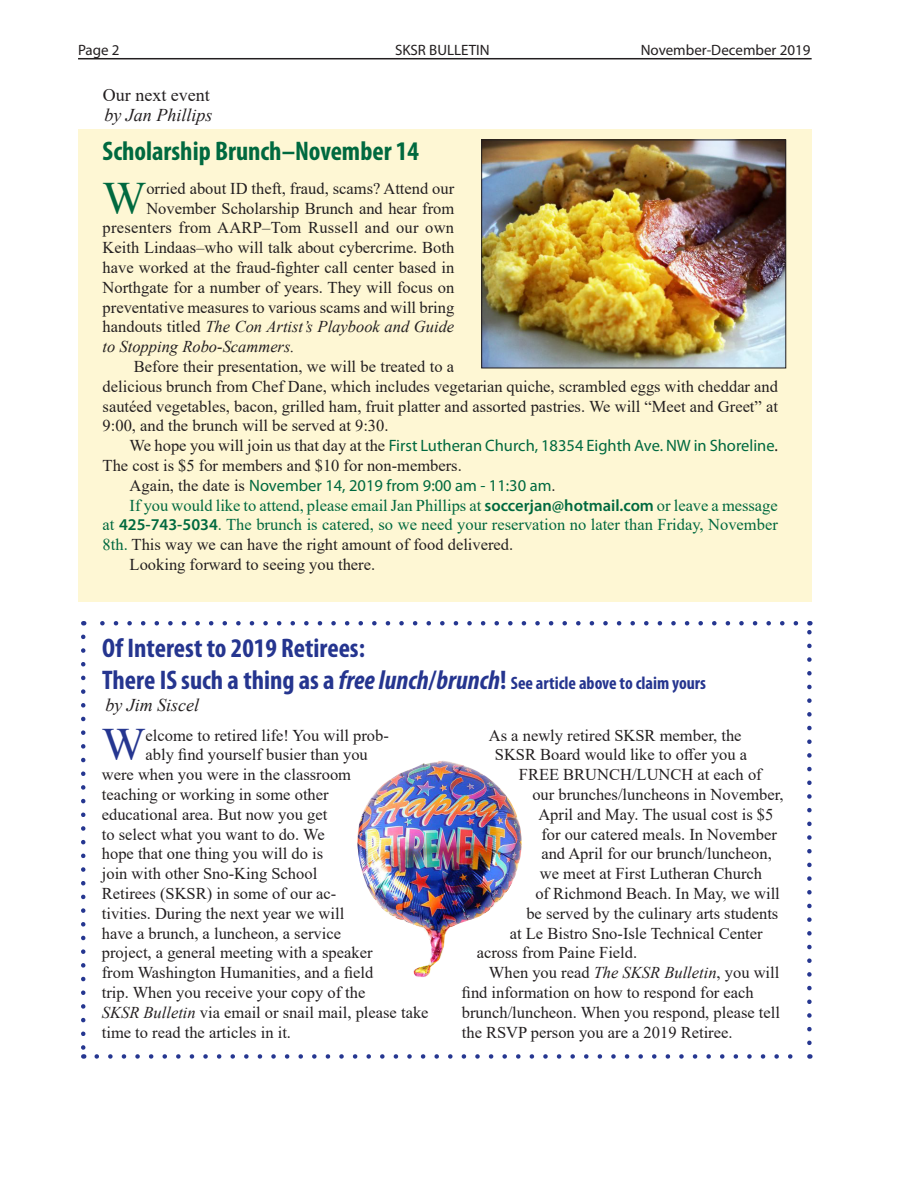
<style>
.page{position:relative;width:918px;height:1188px;background:#fff}
.page>*{position:absolute;margin:0;border:0;box-sizing:border-box;transform-origin:0 0}
.Body_text{font:46.35px "Times New Roman";color:#00693f}
.Body_text-2{font:46.35px "Times New Roman";color:#253690}
.Headline{font:700 condensed 27px "Myriad Pro";color:#00693f}
.Headline-2{font:700 condensed 27px "Myriad Pro";color:#25358f}
.Headline-3{font:700 condensed 18px "Myriad Pro";color:#25358f}
.Byline{font:italic 18px "Times New Roman";color:#231f20}
.t1{font:18px "Times New Roman";color:#231f20}
.Body_text-3{font:16.5px/19.8px "Times New Roman";color:#231f20}
.Body_text-4{font:16.5px/19.8px "Times New Roman";color:#00693f;text-align:justify}
.Body_text-5{font:italic 16.5px "Times New Roman";color:#231f20}
.Body_text-6{font:16.5px "Myriad Pro";color:#00693f}
.t2{font:15px "Myriad Pro";color:#231f20}
.s1{font-style:normal}
.s2{font-family:"Myriad Pro";color:#00693f}
.s3{font-family:"Myriad Pro"}
.s4{font-family:"Times New Roman";color:#231f20}
.s5{font-family:"Myriad Pro";font-weight:600}
.s6{color:#231f20}
.s7{font-size:27px}
.s8{font-style:italic;font-size:27px}
.s9{font-style:italic}
</style>
<div class="page">
<hr style="left:78px;top:58px;width:734px;height:1px;background:#231f20">
<div style="left:78px;top:129px;width:734px;height:473px;background:#fef7d4"></div>
<img style="left:483px;top:142px;width:301px;height:224px">
<div style="left:481px;top:140px;width:305px;height:228px;border:1px solid #231f20"></div>
<img style="left:357px;top:761px;width:165px;height:216px">
<svg style="left:97px;top:1054px;width:696px;height:5px"></svg>
<svg style="left:100px;top:621px;width:696px;height:5px"></svg>
<svg style="left:81px;top:637px;width:5px;height:422px"></svg>
<svg style="left:807px;top:621px;width:5px;height:422px"></svg>
<p class="t2" style="left:78px;top:41px;width:43px">Page 2</p>
<p class="t2" style="left:395px;top:40px;width:96px">SKSR BULLETIN</p>
<p class="t2" style="left:641px;top:41px;width:171px">November-December 2019</p>
<p class="t1" style="left:103px;top:83px;width:108px">Our next event</p>
<p class="Byline" style="left:104px;top:103px;width:110px">by Jan Phillips</p>
<p class="Headline" style="left:103px;top:134px;width:318px">Scholarship Brunch–November 14</p>
<p class="Body_text" style="left:103px;top:165px;width:45px">W</p>
<p class="Body_text-3" style="left:146px;top:178px;width:309px">orried about ID theft, fraud, scams? Attend our</p>
<p class="Body_text-3" style="left:146px;top:198px;width:309px">November Scholarship Brunch and hear from</p>
<p class="Body_text-3" style="left:103px;top:217px;width:353px">presenters from AARP–Tom Russell and our own</p>
<p class="Body_text-3" style="left:103px;top:237px;width:353px">Keith Lindaas–who will talk about cybercrime. Both</p>
<p class="Body_text-3" style="left:103px;top:257px;width:353px">have worked at the fraud-fighter call center based in</p>
<p class="Body_text-3" style="left:103px;top:277px;width:353px">Northgate for a number of years. They will focus on</p>
<p class="Body_text-3" style="left:103px;top:297px;width:353px">preventative measures to various scams and will bring</p>
<p class="Body_text-5" style="left:103px;top:316px;width:353px"><span class="s1">handouts titled</span> The Con Artist’s Playbook and Guide</p>
<p class="Body_text-5" style="left:103px;top:335px;width:194px">to Stopping Robo-Scammers.</p>
<p class="Body_text-3" style="left:103px;top:356px;width:677px;text-indent:31px">Before their presentation, we will be treated to a<br>delicious brunch from Chef Dane, which includes vegetarian quiche, scrambled eggs with cheddar and sautéed vegetables, bacon, grilled ham, fruit platter and assorted pastries. We will “Meet and Greet” at 9:00, and the brunch will be served at 9:30.</p>
<p class="Body_text-3" style="left:103px;top:435px;width:677px;text-indent:27px">We hope you will join us that day at the <span class="s2">First Lutheran Church, 18354 Eighth Ave. NW in Shoreline</span><span class="s3">.<br></span>The cost is $5 for members and $10 for non-members.</p>
<p class="Body_text-6" style="left:130px;top:475px;width:427px"><span class="s4">Again, the date is</span> November 14, 2019 from 9:00 am - 11:30 am<span class="s4">.</span></p>
<p class="Body_text-4" style="left:103px;top:495px;width:677px;text-indent:27px">If you would like to attend, please email Jan Phillips at <span class="s5">soccerjan@hotmail.com</span> or leave a message at <span class="s5">425-743-5034</span>. The brunch is catered, so we need your reservation no later than Friday, November 8th. <span class="s6">This way we can have the right amount of food delivered.</span></p>
<p class="Body_text-3" style="left:130px;top:554px;width:247px">Looking forward to seeing you there.</p>
<p class="Headline-2" style="left:102px;top:631px;width:264px">Of Interest to 2019 Retirees:</p>
<p class="Headline-3" style="left:102px;top:672px;width:605px"><span class="s7">There IS such a thing as a</span> <span class="s8">free lunch</span><span class="s7">/</span><span class="s8">brunch</span><span class="s7">!</span> See article above to claim yours</p>
<p class="Byline" style="left:105px;top:693px;width:95px">by Jim Siscel</p>
<p class="Body_text-3" style="left:489px;top:725px;width:254px">As a newly retired SKSR member, the</p>
<p class="Body_text-3" style="left:495px;top:744px;width:254px">SKSR Board would like to offer you a</p>
<p class="Body_text-3" style="left:519px;top:764px;width:244px">FREE BRUNCH/LUNCH at each of</p>
<p class="Body_text-3" style="left:532px;top:784px;width:253px">our brunches/luncheons in November,</p>
<p class="Body_text-3" style="left:538px;top:804px;width:237px">April and May. The usual cost is $5</p>
<p class="Body_text-3" style="left:541px;top:824px;width:237px">for our catered meals. In November</p>
<p class="Body_text-3" style="left:541px;top:843px;width:232px">and April for our brunch/luncheon,</p>
<p class="Body_text-3" style="left:540px;top:863px;width:224px">we meet at First Lutheran Church</p>
<p class="Body_text-3" style="left:535px;top:883px;width:246px">of Richmond Beach. In May, we will</p>
<p class="Body_text-3" style="left:526px;top:903px;width:254px">be served by the culinary arts students</p>
<p class="Body_text-3" style="left:510px;top:923px;width:254px">at Le Bistro Sno-Isle Technical Center</p>
<p class="Body_text-3" style="left:477px;top:942px;width:162px">across from Paine Field.</p>
<p class="Body_text-3" style="left:462px;top:962px;width:320px;text-indent:27px">When you read <span class="s9">The SKSR Bulletin</span>, you will find information on how to respond for each brunch/luncheon. When you respond, please tell the RSVP person you are a 2019 Retiree.</p>
<p class="Body_text-2" style="left:102px;top:712px;width:45px">W</p>
<p class="Body_text-3" style="left:146px;top:725px;width:245px">elcome to retired life! You will prob-</p>
<p class="Body_text-3" style="left:146px;top:744px;width:224px">ably find yourself busier than you</p>
<p class="Body_text-3" style="left:102px;top:764px;width:251px">were when you were in the classroom</p>
<p class="Body_text-3" style="left:102px;top:784px;width:228px">teaching or working in some other</p>
<p class="Body_text-3" style="left:102px;top:804px;width:227px">educational area. But now you get</p>
<p class="Body_text-3" style="left:102px;top:824px;width:224px">to select what you want to do. We</p>
<p class="Body_text-3" style="left:102px;top:843px;width:223px">hope that one thing you will do is</p>
<p class="Body_text-3" style="left:102px;top:863px;width:217px">join with other Sno-King School</p>
<p class="Body_text-3" style="left:102px;top:883px;width:236px">Retirees (SKSR) in some of our ac-</p>
<p class="Body_text-3" style="left:102px;top:903px;width:244px">tivities. During the next year we will</p>
<p class="Body_text-3" style="left:102px;top:923px;width:241px">have a brunch, a luncheon, a service</p>
<p class="Body_text-3" style="left:102px;top:942px;width:272px">project, a general meeting with a speaker</p>
<p class="Body_text-3" style="left:102px;top:962px;width:273px">from Washington Humanities, and a field</p>
<p class="Body_text-3" style="left:102px;top:982px;width:265px">trip. When you receive your copy of the</p>
<p class="Body_text-3" style="left:102px;top:1002px;width:328px"><span class="s9">SKSR Bulletin</span> via email or snail mail, please take</p>
<p class="Body_text-3" style="left:102px;top:1022px;width:191px">time to read the articles in it.</p>
</div>
